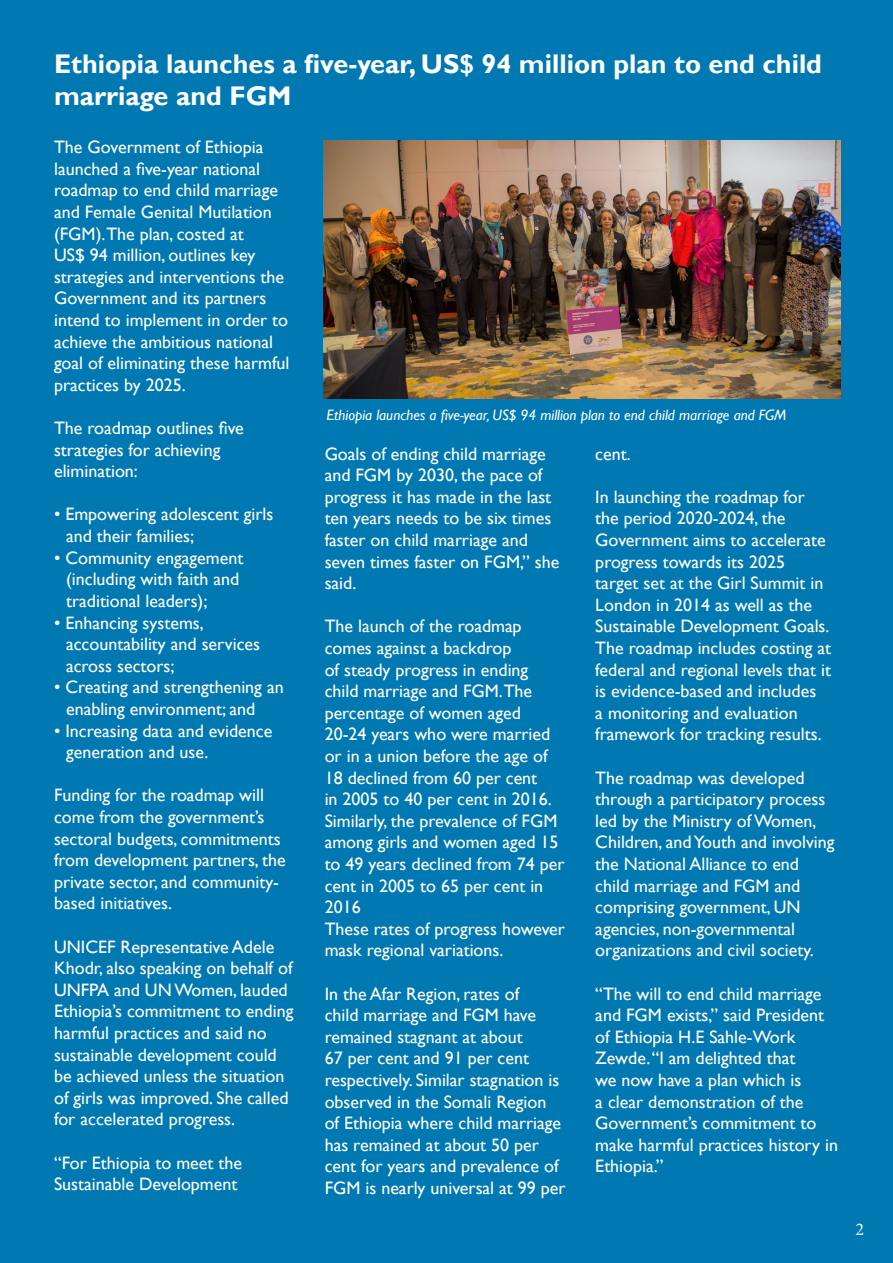
<style>
.page{position:relative;width:893px;height:1263px;background:#0078b2}
.page>*{position:absolute;margin:0;border:0;box-sizing:border-box;transform-origin:0 0}
.t1{font:700 27px/32.4px "Gill Sans";color:#fff}
.t2{font:18px/21.6px "Gill Sans";color:#fff}
.t3{font:18px "Minion Pro";color:#fff}
.t4{font:italic 15px "Gill Sans";color:#fff}
</style>
<div class="page">
<img style="left:324px;top:141px;width:516px;height:257px">
<p class="t1" style="left:54px;top:48px;width:769px">Ethiopia launches a five-year, US$ 94 million plan to end child marriage and FGM</p>
<p class="t2" style="left:54px;top:137px;width:237px">The Government of Ethiopia launched a five-year national roadmap to end child marriage and Female Genital Mutilation (FGM).The plan, costed at<br>US$ 94 million, outlines key strategies and interventions the<br>Government and its partners intend to implement in order to achieve the ambitious national goal of eliminating these harmful practices by 2025.</p>
<p class="t2" style="left:54px;top:417px;width:191px">The roadmap outlines five strategies for achieving elimination:</p>
<p class="t2" style="left:66px;top:504px;width:209px;text-indent:-12px">• Empowering adolescent girls and their families;</p>
<p class="t2" style="left:66px;top:547px;width:179px;text-indent:-12px">• Community engagement (including with faith and traditional leaders);</p>
<p class="t2" style="left:66px;top:612px;width:196px;text-indent:-12px">• Enhancing systems, accountability and services across sectors;</p>
<p class="t2" style="left:66px;top:677px;width:219px;text-indent:-12px">• Creating and strengthening an enabling environment; and</p>
<p class="t2" style="left:66px;top:720px;width:208px;text-indent:-12px">• Increasing data and evidence generation and use.</p>
<p class="t2" style="left:54px;top:785px;width:233px">Funding for the roadmap will come from the government’s sectoral budgets, commitments from development partners, the private sector, and community&shy;based initiatives.</p>
<p class="t2" style="left:54px;top:936px;width:241px">UNICEF Representative Adele<br>Khodr, also speaking on behalf of<br>UNFPA and UN Women, lauded<br>Ethiopia’s commitment to ending harmful practices and said no sustainable development could be achieved unless the situation of girls was improved. She called for accelerated progress.</p>
<p class="t2" style="left:54px;top:1152px;width:190px">“For Ethiopia to meet the<br>Sustainable Development</p>
<p class="t4" style="left:327px;top:406px;width:461px">Ethiopia launches a five-year, US$ 94 million plan to end child marriage and FGM</p>
<p class="t2" style="left:325px;top:443px;width:236px">Goals of ending child marriage and FGM by 2030, the pace of progress it has made in the last ten years needs to be six times faster on child marriage and seven times faster on FGM,” she said.</p>
<p class="t2" style="left:325px;top:616px;width:241px">The launch of the roadmap comes against a backdrop<br>of steady progress in ending child marriage and FGM.The percentage of women aged<br>20-24 years who were married or in a union before the age of<br>18 declined from 60 per cent<br>in 2005 to 40 per cent in 2016.<br>Similarly, the prevalence of FGM among girls and women aged 15 to 49 years declined from 74 per cent in 2005 to 65 per cent in<br>2016</p>
<p class="t2" style="left:325px;top:918px;width:242px">These rates of progress however mask regional variations.</p>
<p class="t2" style="left:325px;top:983px;width:243px">In the Afar Region, rates of<br>child marriage and FGM have remained stagnant at about<br>67 per cent and 91 per cent respectively. Similar stagnation is observed in the Somali Region<br>of Ethiopia where child marriage has remained at about 50 per cent for years and prevalence of<br>FGM is nearly universal at 99 per</p>
<p class="t2" style="left:595px;top:443px;width:37px">cent.</p>
<p class="t2" style="left:595px;top:486px;width:237px">In launching the roadmap for the period 2020-2024, the<br>Government aims to accelerate progress towards its 2025 target set at the Girl Summit in<br>London in 2014 as well as the<br>Sustainable Development Goals.<br>The roadmap includes costing at federal and regional levels that it is evidence-based and includes<br>a monitoring and evaluation framework for tracking results.</p>
<p class="t2" style="left:595px;top:767px;width:241px">The roadmap was developed through a participatory process led by the Ministry of Women,<br>Children, and Youth and involving the National Alliance to end child marriage and FGM and comprising government, UN agencies, non-governmental organizations and civil society.</p>
<p class="t2" style="left:595px;top:983px;width:244px">“The will to end child marriage and FGM exists,” said President of Ethiopia H.E Sahle-Work<br>Zewde. “I am delighted that<br>we now have a plan which is<br>a clear demonstration of the<br>Government’s commitment to make harmful practices history in<br>Ethiopia.”</p>
<p class="t3" style="left:855px;top:1217px;width:10px">2</p>
</div>
